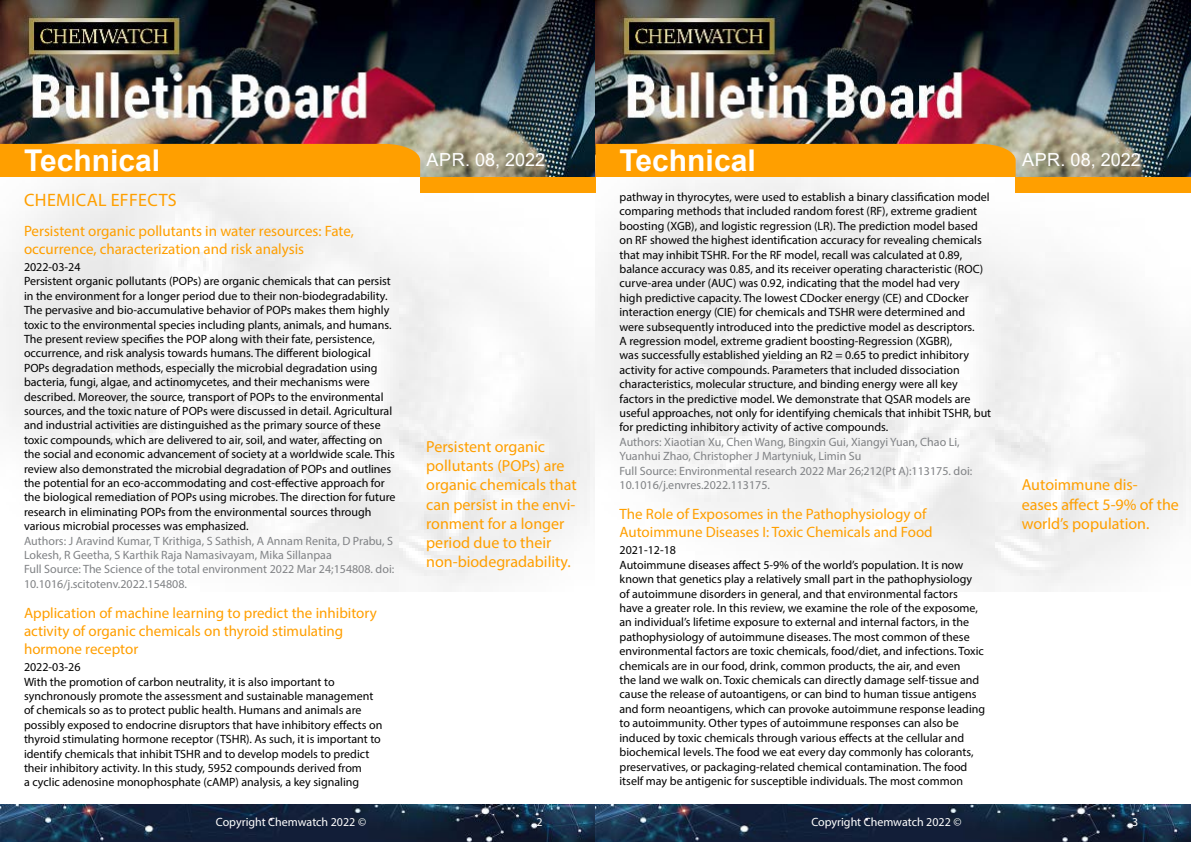
<style>
.page{position:relative;width:1191px;height:842px;background:#fff}
.page>*{position:absolute;margin:0;border:0;box-sizing:border-box;transform-origin:0 0}
.t1{font:700 30px "Arial";color:#fff}
.t2{font:18px "Arial";color:#fff}
.t3{font:18px "Myriad Pro";letter-spacing:.02em;color:#ff9f00}
.t4{font:16px/19.2px "Myriad Pro";color:#ff9f00}
.t5{font:15px/18px "Myriad Pro";color:#ff9f00}
.t6{font:12px/14.4px "Myriad Pro";color:#000}
.t7{font:12px/14.4px "Myriad Pro";color:#808285}
.t8{font:12px "Myriad Pro";color:#fff}
</style>
<div class="page">
<img style="left:0;top:0;width:1191px;height:592px">
<div style="left:420px;top:177px;width:175px;height:15px;background:#ff9f00"></div>
<div style="left:1015px;top:177px;width:176px;height:15px;background:#ff9f00"></div>
<div style="left:0;top:144px;width:420px;height:33px;background:#ff9f00"></div>
<div style="left:595px;top:144px;width:420px;height:33px;background:#ff9f00"></div>
<img style="left:0;top:804px;width:1191px;height:38px">
<h1 class="t1" style="left:24px;top:139px;width:138px">Technical</h1>
<h2 class="t3" style="left:24px;top:188px;width:154px">CHEMICAL EFFECTS</h2>
<p class="t5" style="left:24px;top:221px;width:331px">Persistent organic pollutants in water resources: Fate, occurrence, characterization and risk analysis</p>
<p class="t6" style="left:24px;top:259px;width:373px">2022-03-24<br>Persistent organic pollutants (POPs) are organic chemicals that can persist in the environment for a longer period due to their non-biodegradability.<br>The pervasive and bio-accumulative behavior of POPs makes them highly toxic to the environmental species including plants, animals, and humans.<br>The present review specifies the POP along with their fate, persistence, occurrence, and risk analysis towards humans. The different biological POPs degradation methods, especially the microbial degradation using bacteria, fungi, algae, and actinomycetes, and their mechanisms were described. Moreover, the source, transport of POPs to the environmental sources, and the toxic nature of POPs were discussed in detail. Agricultural and industrial activities are distinguished as the primary source of these toxic compounds, which are delivered to air, soil, and water, affecting on the social and economic advancement of society at a worldwide scale. This review also demonstrated the microbial degradation of POPs and outlines the potential for an eco-accommodating and cost-effective approach for the biological remediation of POPs using microbes. The direction for future research in eliminating POPs from the environmental sources through various microbial processes was emphasized.</p>
<p class="t7" style="left:24px;top:533px;width:372px">Authors: J Aravind Kumar, T Krithiga, S Sathish, A Annam Renita, D Prabu, S Lokesh, R Geetha, S Karthik Raja Namasivayam, Mika Sillanpaa<br>Full Source: The Science of the total environment 2022 Mar 24;154808. doi:<br>10.1016/j.scitotenv.2022.154808.</p>
<p class="t5" style="left:24px;top:603px;width:354px">Application of machine learning to predict the inhibitory activity of organic chemicals on thyroid stimulating hormone receptor</p>
<p class="t6" style="left:24px;top:660px;width:360px">2022-03-26<br>With the promotion of carbon neutrality, it is also important to synchronously promote the assessment and sustainable management of chemicals so as to protect public health. Humans and animals are possibly exposed to endocrine disruptors that have inhibitory effects on thyroid stimulating hormone receptor (TSHR). As such, it is important to identify chemicals that inhibit TSHR and to develop models to predict their inhibitory activity. In this study, 5952 compounds derived from<br>a cyclic adenosine monophosphate (cAMP) analysis, a key signaling</p>
<h1 class="t1" style="left:619px;top:139px;width:138px">Technical</h1>
<h2 class="t2" style="left:426px;top:148px;width:120px">Apr. 08, 2022</h2>
<h2 class="t2" style="left:1022px;top:148px;width:120px">Apr. 08, 2022</h2>
<h3 class="t4" style="left:426px;top:437px;width:152px">Persistent organic pollutants (POPs) are organic chemicals that can persist in the envi&shy;ronment for a longer period due to their non-biodegradability.</h3>
<p class="t6" style="left:619px;top:190px;width:373px">pathway in thyrocytes, were used to establish a binary classification model comparing methods that included random forest (RF), extreme gradient boosting (XGB), and logistic regression (LR). The prediction model based on RF showed the highest identification accuracy for revealing chemicals that may inhibit TSHR. For the RF model, recall was calculated at 0.89, balance accuracy was 0.85, and its receiver operating characteristic (ROC) curve-area under (AUC) was 0.92, indicating that the model had very<br>high predictive capacity. The lowest CDocker energy (CE) and CDocker interaction energy (CIE) for chemicals and TSHR were determined and were subsequently introduced into the predictive model as descriptors.<br>A regression model, extreme gradient boosting-Regression (XGBR),<br>was successfully established yielding an R2 = 0.65 to predict inhibitory activity for active compounds. Parameters that included dissociation characteristics, molecular structure, and binding energy were all key factors in the predictive model. We demonstrate that QSAR models are useful approaches, not only for identifying chemicals that inhibit TSHR, but for predicting inhibitory activity of active compounds.</p>
<p class="t7" style="left:619px;top:434px;width:354px">Authors: Xiaotian Xu, Chen Wang, Bingxin Gui, Xiangyi Yuan, Chao Li, Yuanhui Zhao, Christopher J Martyniuk, Limin Su<br>Full Source: Environmental research 2022 Mar 26;212(Pt A):113175. doi:<br>10.1016/j.envres.2022.113175.</p>
<p class="t5" style="left:619px;top:505px;width:315px">The Role of Exposomes in the Pathophysiology of<br>Autoimmune Diseases I: Toxic Chemicals and Food</p>
<p class="t6" style="left:619px;top:543px;width:367px">2021-12-18<br>Autoimmune diseases affect 5-9% of the world’s population. It is now known that genetics play a relatively small part in the pathophysiology<br>of autoimmune disorders in general, and that environmental factors<br>have a greater role. In this review, we examine the role of the exposome, an individual’s lifetime exposure to external and internal factors, in the pathophysiology of autoimmune diseases. The most common of these environmental factors are toxic chemicals, food/diet, and infections. Toxic chemicals are in our food, drink, common products, the air, and even<br>the land we walk on. Toxic chemicals can directly damage self-tissue and cause the release of autoantigens, or can bind to human tissue antigens and form neoantigens, which can provoke autoimmune response leading to autoimmunity. Other types of autoimmune responses can also be induced by toxic chemicals through various effects at the cellular and biochemical levels. The food we eat every day commonly has colorants, preservatives, or packaging-related chemical contamination. The food itself may be antigenic for susceptible individuals. The most common</p>
<h3 class="t4" style="left:1021px;top:475px;width:159px">Autoimmune dis-<br>eases affect 5-9% of the world’s population.</h3>
<p class="t8" style="left:216px;top:815px;width:152px">Copyright Chemwatch 2022 ©</p>
<p class="t8" style="left:536px;top:815px;width:8px">2</p>
<p class="t8" style="left:811px;top:815px;width:152px">Copyright Chemwatch 2022 ©</p>
<p class="t8" style="left:1132px;top:815px;width:8px">3</p>
</div>
